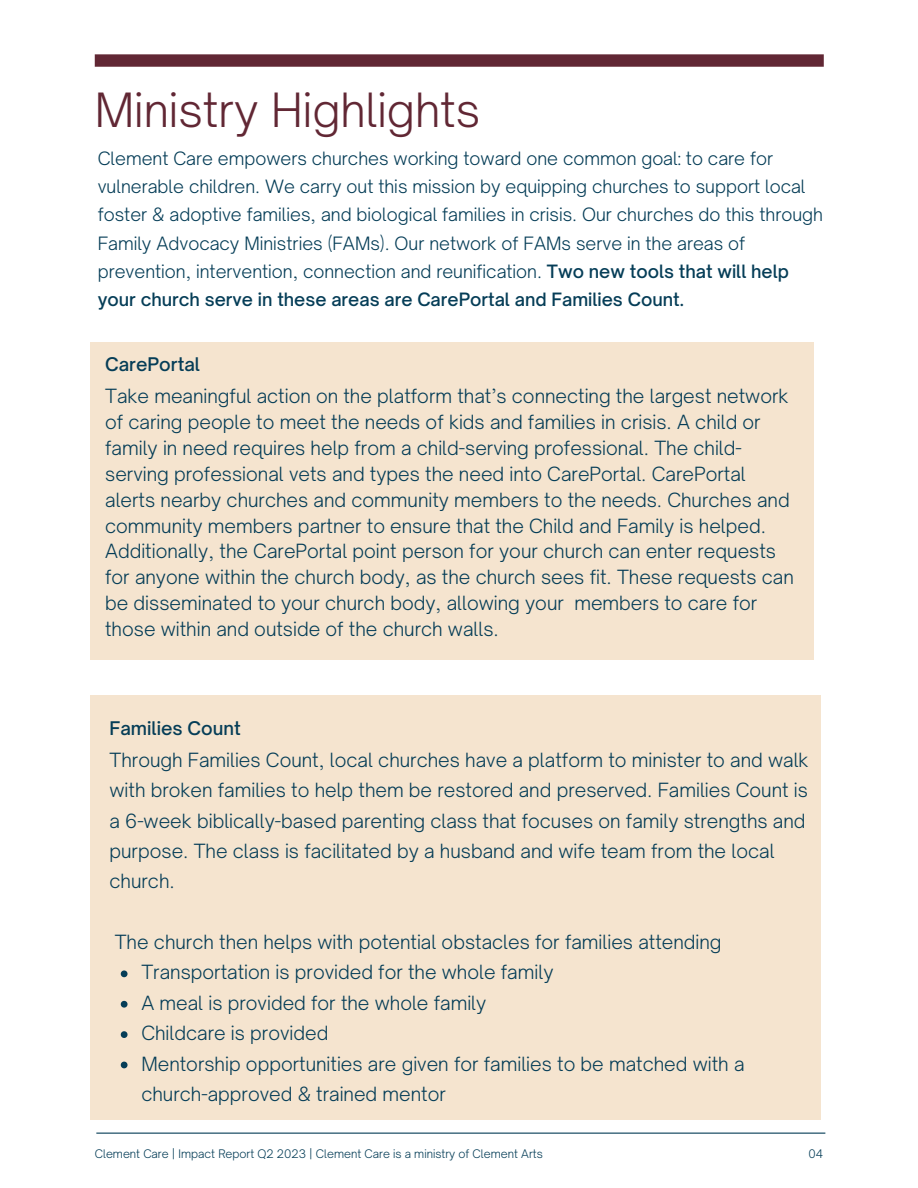
<style>
.page{position:relative;width:918px;height:1188px;background:#fff}
.page>*{position:absolute;margin:0;border:0;box-sizing:border-box;transform-origin:0 0}
.t1{font:300 45.15px "Open Sauce One";color:#612734}
.t2{font:300 18.75px/25.8px "Open Sauce One";color:#053d57}
.t3{font:500 18px "Open Sauce One";color:#053d57}
.t4{font:300 17.55px/28.2px "Open Sauce One";color:#053d57}
.t5{font:300 11.25px "Open Sauce One";color:#053d57}
.s1{font-weight:500}
</style>
<div class="page">
<div style="left:95px;top:54px;width:729px;height:13px;background:#612734"></div>
<div style="left:90px;top:342px;width:724px;height:318px;background:#f5e4cf"></div>
<hr style="left:96px;top:1133px;width:729px;height:1px;background:#053d57">
<div style="left:90px;top:695px;width:731px;height:424px;background:#f5e4cf"></div>
<svg style="left:121px;top:970px;width:7px;height:7px"></svg>
<svg style="left:121px;top:1001px;width:7px;height:7px"></svg>
<svg style="left:121px;top:1031px;width:7px;height:7px"></svg>
<svg style="left:121px;top:1062px;width:7px;height:6px"></svg>
<p class="t1" style="left:95px;top:82px;width:387px">Ministry Highlights</p>
<p class="t4" style="left:98px;top:144px;width:727px">Clement Care empowers churches working toward one common goal: to care for vulnerable children. We carry out this mission by equipping churches to support local foster &amp; adoptive families, and biological families in crisis. Our churches do this through Family Advocacy Ministries (FAMs). Our network of FAMs serve in the areas of prevention, intervention, connection and reunification. <span class="s1">Two new tools that will help your church serve in these areas are CarePortal and Families Count.</span></p>
<p class="t3" style="left:105px;top:353px;width:96px">CarePortal</p>
<p class="t2" style="left:105px;top:383px;width:690px">Take meaningful action on the platform that’s connecting the largest network of caring people to meet the needs of kids and families in crisis. A child or family in need requires help from a child-serving professional. The child&shy;serving professional vets and types the need into CarePortal. CarePortal alerts nearby churches and community members to the needs. Churches and community members partner to ensure that the Child and Family is helped.<br>Additionally, the CarePortal point person for your church can enter requests for anyone within the church body, as the church sees fit. These requests can be disseminated to your church body, allowing your members to care for those within and outside of the church walls.</p>
<p class="t3" style="left:110px;top:717px;width:133px">Families Count</p>
<p class="t2" style="left:110px;top:745px;width:701px;line-height:30.3px">Through Families Count, local churches have a platform to minister to and walk with broken families to help them be restored and preserved. Families Count is a 6-week biblically-based parenting class that focuses on family strengths and purpose. The class is facilitated by a husband and wife team from the local church.</p>
<p class="t2" style="left:115px;top:929px;width:608px">The church then helps with potential obstacles for families attending</p>
<p class="t2" style="left:141px;top:959px;width:414px">Transportation is provided for the whole family</p>
<p class="t2" style="left:141px;top:990px;width:347px">A meal is provided for the whole family</p>
<p class="t2" style="left:141px;top:1020px;width:189px">Childcare is provided</p>
<p class="t2" style="left:141px;top:1048px;width:605px;line-height:30.3px">Mentorship opportunities are given for families to be matched with a church-approved &amp; trained mentor</p>
<p class="t5" style="left:95px;top:1146px;width:450px">Clement Care | Impact Report Q2 2023 | Clement Care is a ministry of Clement Arts</p>
<p class="t5" style="left:809px;top:1146px;width:16px">04</p>
</div>
